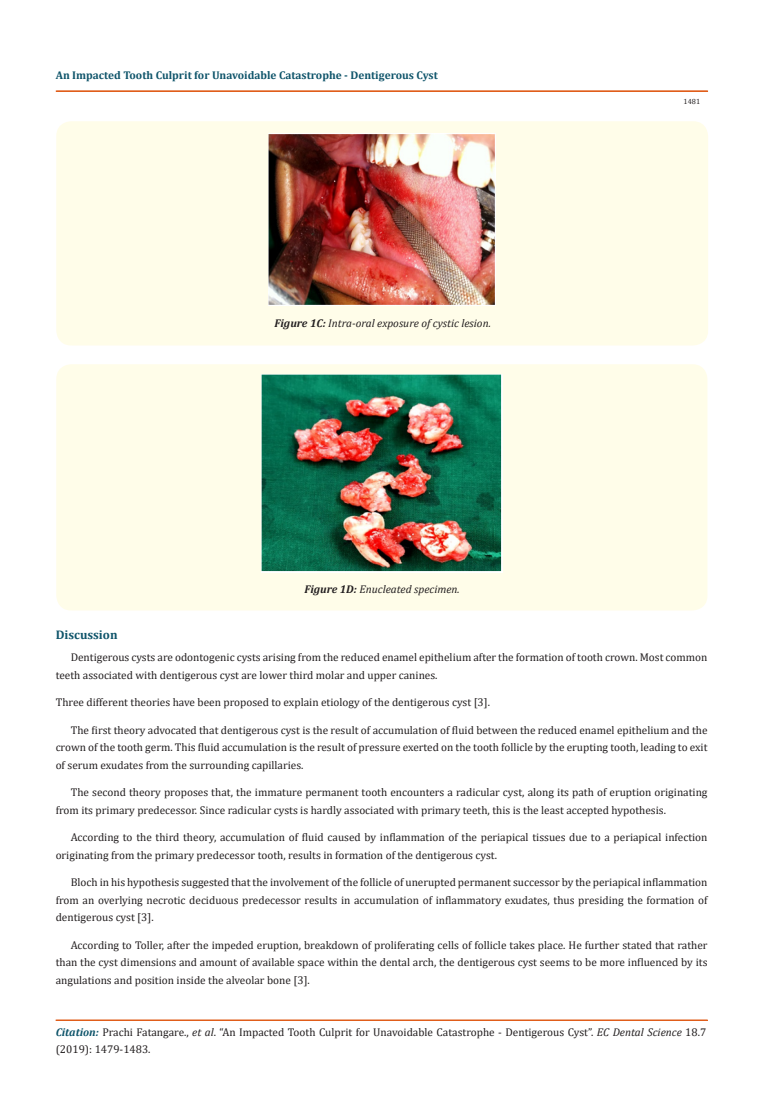
<style>
.page{position:relative;width:764px;height:1110px;background:#fff}
.page>*{position:absolute;margin:0;border:0;box-sizing:border-box;transform-origin:0 0}
.t1{font:700 12.5px "Cambria";color:#0e546a}
.t2{font:11.25px/17.5px "Cambria";color:#231f20}
.t3{font:italic 11.25px "Cambria";color:#231f20}
.t4{font:700 11.25px "Cambria";color:#0e546a}
.t5{font:7.5px "Cambria";color:#231f20}
.s1{font-weight:700}
.s2{font-weight:700;font-style:italic;color:#0e546a}
.s3{font-style:italic}
</style>
<div class="page">
<div style="left:56px;top:91px;width:651px;height:1px;border:1px solid #e05d1a"></div>
<div style="left:56px;top:1020px;width:651px;height:1px;border:1px solid #e05d1a"></div>
<div style="left:56px;top:121px;width:652px;height:224px;background:#fffde9;border-radius:15px"></div>
<img style="left:269px;top:134px;width:226px;height:172px">
<div style="left:56px;top:364px;width:651px;height:247px;background:#fffde9;border-radius:15px"></div>
<img style="left:262px;top:375px;width:241px;height:197px">
<p class="t4" style="left:56px;top:67px;width:384px">An Impacted Tooth Culprit for Unavoidable Catastrophe - Dentigerous Cyst</p>
<p class="t3" style="left:274px;top:315px;width:218px"><span class="s1">Figure 1C:</span> Intra-oral exposure of cystic lesion.</p>
<p class="t3" style="left:304px;top:582px;width:157px"><span class="s1">Figure 1D:</span> Enucleated specimen.</p>
<p class="t5" style="left:683px;top:97px;width:18px">1481</p>
<p class="t1" style="left:56px;top:626px;width:63px">Discussion</p>
<p class="t2" style="left:56px;top:649px;width:653px;text-indent:15px">Dentigerous cysts are odontogenic cysts arising from the reduced enamel epithelium after the formation of tooth crown. Most common teeth associated with dentigerous cyst are lower third molar and upper canines.</p>
<p class="t2" style="left:56px;top:694px;width:436px">Three different theories have been proposed to explain etiology of the dentigerous cyst [3].</p>
<p class="t2" style="left:56px;top:721px;width:653px;text-align:justify;text-indent:15px">The first theory advocated that dentigerous cyst is the result of accumulation of fluid between the reduced enamel epithelium and the crown of the tooth germ. This fluid accumulation is the result of pressure exerted on the tooth follicle by the erupting tooth, leading to exit of serum exudates from the surrounding capillaries.</p>
<p class="t2" style="left:56px;top:784px;width:653px;text-indent:15px">The second theory proposes that, the immature permanent tooth encounters a radicular cyst, along its path of eruption originating from its primary predecessor. Since radicular cysts is hardly associated with primary teeth, this is the least accepted hypothesis.</p>
<p class="t2" style="left:56px;top:829px;width:653px;text-indent:15px">According to the third theory, accumulation of fluid caused by inflammation of the periapical tissues due to a periapical infection originating from the primary predecessor tooth, results in formation of the dentigerous cyst.</p>
<p class="t2" style="left:56px;top:874px;width:653px;text-align:justify;text-indent:15px">Bloch in his hypothesis suggested that the involvement of the follicle of unerupted permanent successor by the periapical inflammation from an overlying necrotic deciduous predecessor results in accumulation of inflammatory exudates, thus presiding the formation of dentigerous cyst [3].</p>
<p class="t2" style="left:56px;top:936px;width:653px;text-align:justify;text-indent:15px">According to Toller, after the impeded eruption, breakdown of proliferating cells of follicle takes place. He further stated that rather than the cyst dimensions and amount of available space within the dental arch, the dentigerous cyst seems to be more influenced by its angulations and position inside the alveolar bone [3].</p>
<p class="t2" style="left:56px;top:1023px;width:652px"><span class="s2">Citation:</span> Prachi Fatangare., <span class="s3">et al</span>. “An Impacted Tooth Culprit for Unavoidable Catastrophe - Dentigerous Cyst”. <span class="s3">EC Dental Science</span> 18.7 (2019): 1479-1483.</p>
</div>
